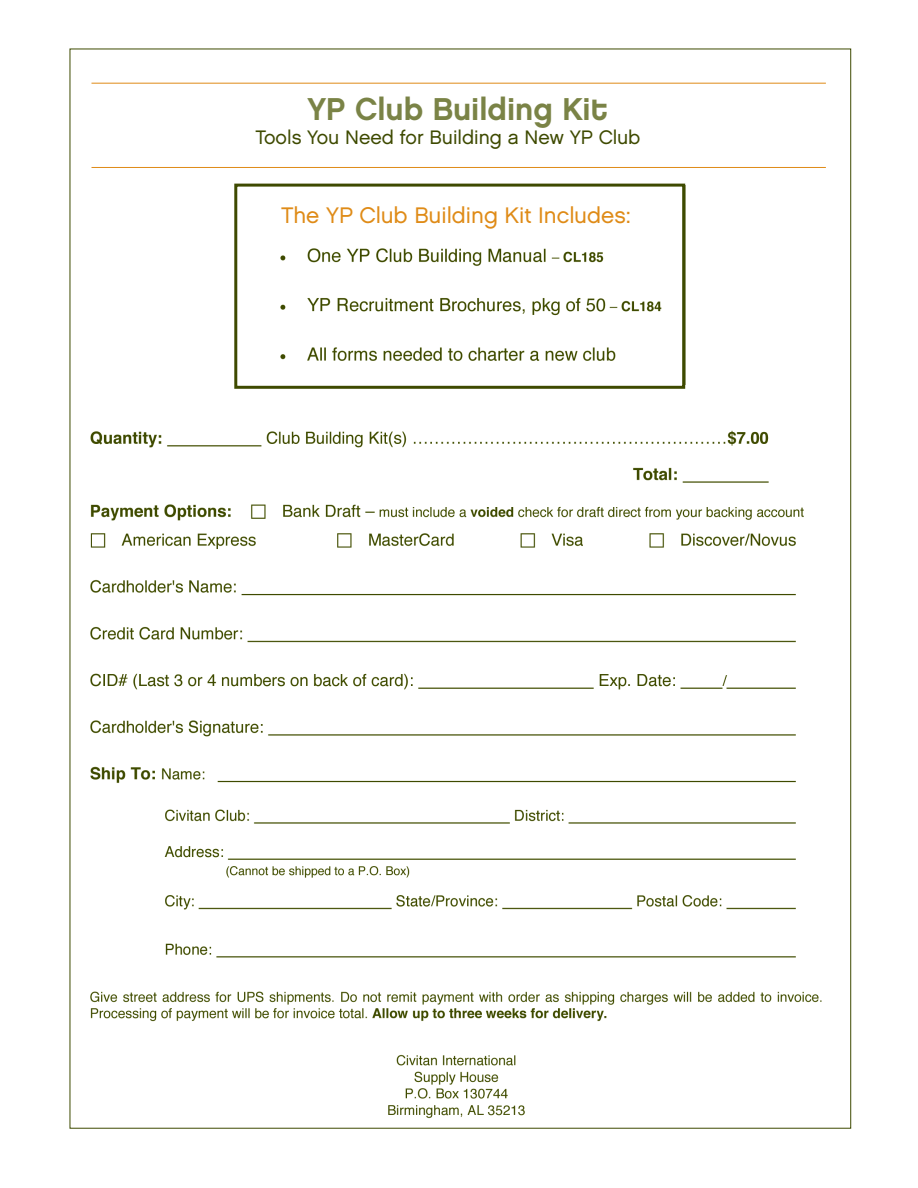
<style>
.page{position:relative;width:918px;height:1188px;background:#fff}
.page>*{position:absolute;margin:0;border:0;box-sizing:border-box;transform-origin:0 0}
.t1{font:31.5px "Chalet New York Nineteen Eighty";color:#7a8346}
.t2{font:22.5px "Chalet London Nineteen Sixty";color:#df8b17}
.t3{font:19.5px "Chalet London Nineteen Sixty";color:#3e4a00}
</style>
<div class="page">
<img style="left:90px;top:184px;width:732px;height:935px">
<hr style="left:92px;top:83px;width:734px;height:1px;background:#df8b17">
<hr style="left:92px;top:167px;width:734px;height:1px;background:#df8b17">
<div style="left:287px;top:187px;width:368px;height:50px;background:#fff"></div>
<div style="left:184px;top:385px;width:559px;height:20px;background:#fff"></div>
<div style="left:234px;top:184px;width:451px;height:205px;border:3px solid #3e4a00"></div>
<p class="t1" style="left:308px;top:90px;width:302px">YP Club Building Kit</p>
<p class="t3" style="left:256px;top:125px;width:386px">Tools You Need for Building a New YP Club</p>
<p class="t2" style="left:281px;top:201px;width:351px">The YP Club Building Kit Includes:</p>
</div>
